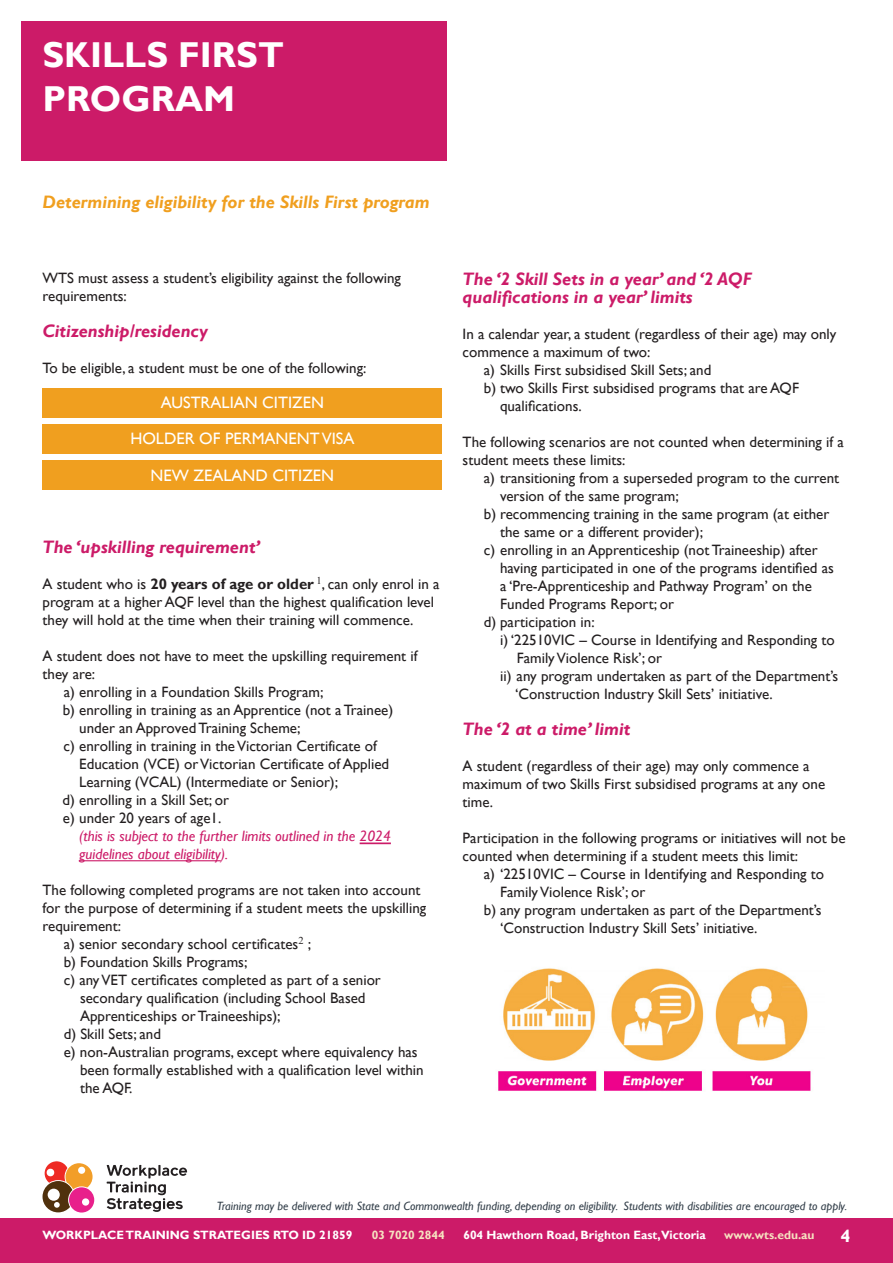
<style>
.page{position:relative;width:893px;height:1263px;background:#fff}
.page>*{position:absolute;margin:0;border:0;box-sizing:border-box;transform-origin:0 0}
.t1{font:700 36px/43.2px "Gill Sans";color:#fff}
.t2{font:italic 700 18px/18px "Gill Sans";color:#cc1b68}
.t3{font:italic 700 18px "Gill Sans";color:#f09f1f}
.t4{font:700 18px "Gill Sans";color:#fff}
.t5{font:16.5px "Gill Sans";color:#fff}
.t6{font:15px/18px "Gill Sans";color:#231f20}
.t7{font:italic 15px "Gill Sans";color:#cc1b68}
.t8{font:italic 12px "Gill Sans";color:#333f4a}
.t9{font:700 12px "Gill Sans";color:#fff}
.t10{font:700 12px "Gill Sans";color:#f6e1c0}
.s1{font-weight:700}
.s2{font-style:inherit}
</style>
<div class="page">
<div style="left:21px;top:21px;width:425px;height:140px;background:#cc1b68"></div>
<div style="left:0;top:1218px;width:893px;height:45px;background:#cc1b68"></div>
<svg style="left:43px;top:1161px;width:51px;height:51px"></svg>
<svg style="left:107px;top:1165px;width:80px;height:47px"></svg>
<div style="left:43px;top:424px;width:399px;height:30px;background:#f09f1f"></div>
<div style="left:43px;top:388px;width:399px;height:30px;background:#f09f1f"></div>
<div style="left:43px;top:460px;width:399px;height:30px;background:#f09f1f"></div>
<img style="left:498px;top:968px;width:313px;height:123px">
<hr style="left:360px;top:843px;width:31px;height:1px;background:#cc1b68">
<hr style="left:79px;top:860px;width:142px;height:1px;background:#cc1b68">
<p class="t1" style="left:43px;top:35px;width:243px">SKILLS FIRST<br>PROGRAM</p>
<p class="t3" style="left:43px;top:191px;width:388px">Determining eligibility for the Skills First program</p>
<p class="t6" style="left:43px;top:269px;width:360px">WTS must assess a student’s eligibility against the following requirements:</p>
<p class="t2" style="left:43px;top:322px;width:167px">Citizenship/residency</p>
<p class="t6" style="left:43px;top:359px;width:325px">To be eligible, a student must be one of the following:</p>
<p class="t5" style="left:161px;top:393px;width:165px">AUSTRALIAN CITIZEN</p>
<p class="t5" style="left:130px;top:429px;width:226px">HOLDER OF PERMANENTVISA</p>
<p class="t5" style="left:151px;top:465px;width:185px">NEW ZEALAND CITIZEN</p>
<p class="t2" style="left:43px;top:538px;width:219px">The ‘upskilling requirement’</p>
<p class="t6" style="left:43px;top:575px;width:398px">A student who is <span class="s1">20 years of age or older</span> <sup>1</sup>, can only enrol in a program at a higher AQF level than the highest qualification level they will hold at the time when their training will commence.</p>
<p class="t6" style="left:43px;top:647px;width:376px">A student does not have to meet the upskilling requirement if they are:</p>
<p class="t6" style="left:64px;top:683px;width:261px">a) enrolling in a Foundation Skills Program;</p>
<p class="t6" style="left:63px;top:701px;width:332px">b) enrolling in training as an Apprentice (not a Trainee)</p>
<p class="t6" style="left:79px;top:719px;width:223px">under an Approved Training Scheme;</p>
<p class="t6" style="left:64px;top:737px;width:315px">c) enrolling in training in the Victorian Certificate of</p>
<p class="t6" style="left:79px;top:755px;width:311px">Education (VCE) or Victorian Certificate of Applied</p>
<p class="t6" style="left:79px;top:773px;width:261px">Learning (VCAL) (Intermediate or Senior);</p>
<p class="t6" style="left:63px;top:791px;width:168px">d) enrolling in a Skill Set; or</p>
<p class="t6" style="left:63px;top:809px;width:160px">e) under 20 years of age1.</p>
<p class="t7" style="left:79px;top:827px;width:313px">(this is subject to the further limits outlined in the 202<span class="s2">4</span></p>
<p class="t7" style="left:79px;top:845px;width:150px">guidelines about eligibility).</p>
<p class="t6" style="left:43px;top:881px;width:385px">The following completed programs are not taken into account for the purpose of determining if a student meets the upskilling requirement:</p>
<p class="t6" style="left:64px;top:935px;width:249px">a) senior secondary school certificates<sup>2</sup> ;</p>
<p class="t6" style="left:64px;top:953px;width:185px">b) Foundation Skills Programs;</p>
<p class="t6" style="left:80px;top:971px;width:302px;text-indent:-16px">c) anyVET certificates completed as part of a senior secondary qualification (including School Based<br>Apprenticeships or Traineeships);</p>
<p class="t6" style="left:64px;top:1025px;width:99px">d) Skill Sets; and</p>
<p class="t6" style="left:64px;top:1043px;width:355px">e) non-Australian programs, except where equivalency has</p>
<p class="t6" style="left:80px;top:1061px;width:345px">been formally established with a qualification level within</p>
<p class="t6" style="left:80px;top:1079px;width:54px">the AQF.</p>
<p class="t2" style="left:463px;top:270px;width:290px">The ‘2 Skill Sets in a year’ and ‘2 AQF qualifications in a year’ limits</p>
<p class="t6" style="left:463px;top:325px;width:375px">In a calendar year, a student (regardless of their age) may only commence a maximum of two:</p>
<p class="t6" style="left:484px;top:361px;width:229px">a) Skills First subsidised Skill Sets; and</p>
<p class="t6" style="left:484px;top:379px;width:317px">b) two Skills First subsidised programs that are AQF</p>
<p class="t6" style="left:500px;top:397px;width:83px">qualifications.</p>
<p class="t6" style="left:463px;top:433px;width:383px">The following scenarios are not counted when determining if a student meets these limits:</p>
<p class="t6" style="left:484px;top:469px;width:357px">a) transitioning from a superseded program to the current</p>
<p class="t6" style="left:500px;top:487px;width:180px">version of the same program;</p>
<p class="t6" style="left:500px;top:505px;width:331px;text-indent:-16px">b) recommencing training in the same program (at either the same or a different provider);</p>
<p class="t6" style="left:500px;top:541px;width:335px;text-indent:-16px">c) enrolling in an Apprenticeship (not Traineeship) after having participated in one of the programs identified as</p>
<p class="t6" style="left:500px;top:577px;width:313px">a ‘Pre-Apprenticeship and Pathway Program’ on the</p>
<p class="t6" style="left:500px;top:595px;width:175px">Funded Programs Report; or</p>
<p class="t6" style="left:484px;top:613px;width:112px">d) participation in:</p>
<p class="t6" style="left:500px;top:631px;width:336px">i) ‘22510VIC – Course in Identifying and Responding to</p>
<p class="t6" style="left:517px;top:649px;width:147px">Family Violence Risk’; or</p>
<p class="t6" style="left:500px;top:667px;width:340px">ii) any program undertaken as part of the Department’s</p>
<p class="t6" style="left:515px;top:685px;width:259px">‘Construction Industry Skill Sets’ initiative.</p>
<p class="t2" style="left:463px;top:720px;width:169px">The ‘2 at a time’ limit</p>
<p class="t6" style="left:463px;top:757px;width:364px">A student (regardless of their age) may only commence a maximum of two Skills First subsidised programs at any one time.</p>
<p class="t6" style="left:463px;top:829px;width:384px">Participation in the following programs or initiatives will not be counted when determining if a student meets this limit:</p>
<p class="t6" style="left:484px;top:865px;width:342px">a) ‘22510VIC – Course in Identifying and Responding to</p>
<p class="t6" style="left:500px;top:883px;width:147px">Family Violence Risk’; or</p>
<p class="t6" style="left:484px;top:901px;width:339px">b) any program undertaken as part of the Department’s</p>
<p class="t6" style="left:500px;top:919px;width:259px">‘Construction Industry Skill Sets’ initiative.</p>
<p class="t8" style="left:217px;top:1199px;width:632px">Training may be delivered with State and Commonwealth funding, depending on eligibility. Students with disabilities are encouraged to apply.</p>
<p class="t9" style="left:43px;top:1227px;width:311px">WORKPLACE TRAINING STRATEGIES RTO ID 21859</p>
<p class="t10" style="left:372px;top:1227px;width:74px">03 7020 2844</p>
<p class="t9" style="left:463px;top:1227px;width:244px">604 Hawthorn Road, Brighton East,Victoria</p>
<p class="t10" style="left:724px;top:1227px;width:92px">www.wts.edu.au</p>
<p class="t4" style="left:840px;top:1225px;width:11px">4</p>
</div>
